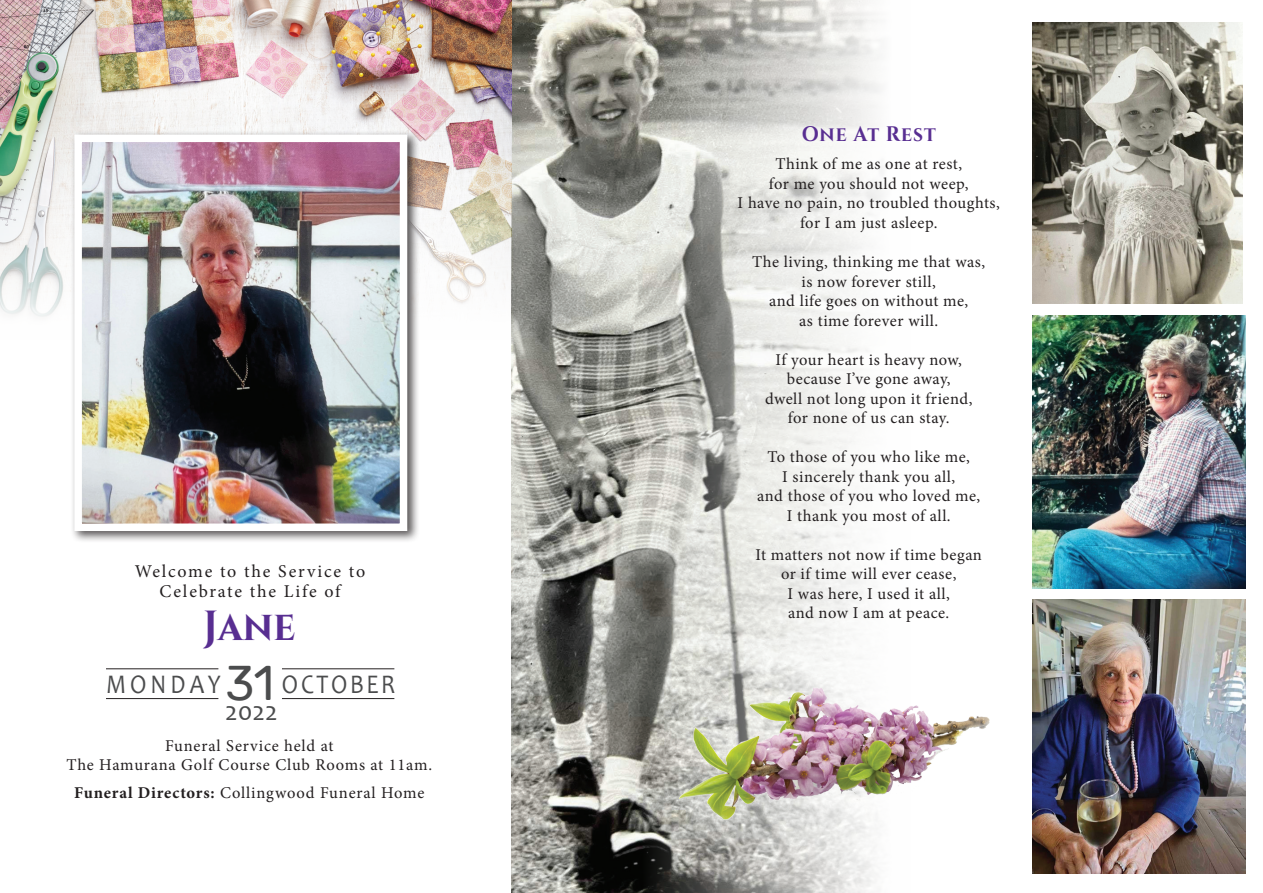
<style>
.page{position:relative;width:1263px;height:893px;background:#fff}
.page>*{position:absolute;margin:0;border:0;box-sizing:border-box;transform-origin:0 0}
.t1{font:48.6px "Rubik";color:#4b4c4d}
.t2{font:700 42px "Cinzel";color:#582e91;scale:.93 1}
.t3{font:27px "Candara";letter-spacing:.115em;color:#4b4c4d;scale:.87 1}
.t4{font:27px "Candara";letter-spacing:.115em;color:#4b4c4d}
.t5{font:700 21px "Cinzel";letter-spacing:.04em;color:#582e91;scale:.93 1}
.t6{font:18px/19.5px "Minion Pro";letter-spacing:.1em;color:#231f20;text-align:center}
.t7{font:16.5px/19.5px "Minion Pro";letter-spacing:.03em;color:#231f20;text-align:center}
.t8{font:16.5px/19.5px "Minion Pro";letter-spacing:.05em;color:#231f20;text-align:center}
.s1{font-weight:700}
</style>
<div class="page">
<img style="left:511px;top:0;width:372px;height:893px">
<img style="left:0;top:0;width:511px;height:317px">
<hr style="left:282px;top:668px;width:112px;height:1px;background:#231f20">
<hr style="left:106px;top:668px;width:112px;height:1px;background:#231f20">
<hr style="left:282px;top:698px;width:112px;height:1px;background:#231f20">
<hr style="left:106px;top:698px;width:112px;height:1px;background:#231f20">
<img style="left:1033px;top:600px;width:212px;height:273px">
<div style="left:70px;top:131px;width:350px;height:413px;background:#231f20;opacity:.75"></div>
<img style="left:83px;top:144px;width:315px;height:378px">
<div style="left:74px;top:135px;width:333px;height:396px;border:8px solid #fff"></div>
<img style="left:1033px;top:315px;width:212px;height:273px">
<img style="left:1033px;top:23px;width:209px;height:281px">
<img style="left:673px;top:680px;width:317px;height:148px">
<p class="t6" style="left:135px;top:562px;width:232px">Welcome to the Service to<br>Celebrate the Life of</p>
<h2 class="t2" style="left:203px;top:600px;width:101px">Jane</h2>
<h3 class="t3" style="left:106px;top:668px;width:133px">MONDAY</h3>
<h3 class="t3" style="left:282px;top:668px;width:132px">OCTOBER</h3>
<h3 class="t4" style="left:225px;top:694px;width:54px">2022</h3>
<h1 class="t1" style="left:226px;top:656px;width:50px">31</h1>
<p class="t8" style="left:66px;top:736px;width:367px">Funeral Service held at<br>The Hamurana Golf Course Club Rooms at 11am.</p>
<p class="t8" style="left:74px;top:783px;width:352px"><span class="s1">Funeral Directors:</span> Collingwood Funeral Home</p>
<p class="t5" style="left:802px;top:122px;width:146px">One At Rest</p>
<p class="t7" style="left:738px;top:155px;width:264px">Think of me as one at rest,<br>for me you should not weep,<br>I have no pain, no troubled thoughts, for I am just asleep.</p>
<p class="t7" style="left:752px;top:252px;width:234px">The living, thinking me that was, is now forever still,<br>and life goes on without me,<br>as time forever will.</p>
<p class="t7" style="left:765px;top:350px;width:209px">If your heart is heavy now, because I’ve gone away,<br>dwell not long upon it friend, for none of us can stay.</p>
<p class="t7" style="left:757px;top:447px;width:224px">To those of you who like me,<br>I sincerely thank you all,<br>and those of you who loved me,<br>I thank you most of all.</p>
<p class="t7" style="left:755px;top:545px;width:228px">It matters not now if time began or if time will ever cease,<br>I was here, I used it all,<br>and now I am at peace.</p>
</div>
